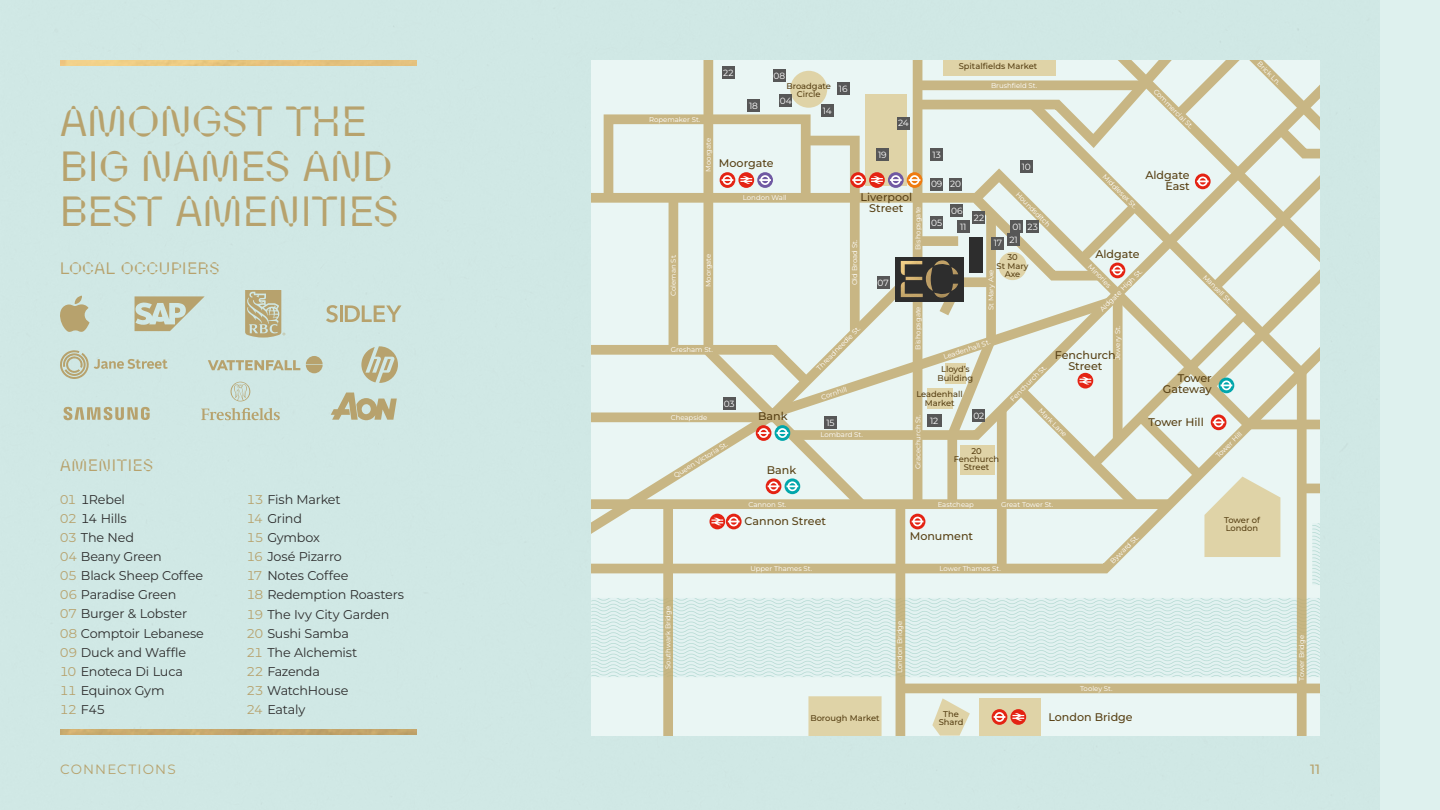
<style>
.page{position:relative;width:1440px;height:810px;background:#d5edea}
.page>*{position:absolute;margin:0;border:0;box-sizing:border-box;transform-origin:0 0}
.t1{font:42px/45px "Parabole";letter-spacing:.005em;color:#b7a26d}
.t2{font:16.5px "Parabole";letter-spacing:.045em;color:#b7a26d}
.t3{font:13.5px "Montserrat";letter-spacing:.09em;color:#b7a26d}
.t4{font:500 13.5px "Montserrat";color:#b7a26d}
.t5{font:12.75px/19.1px "Montserrat";letter-spacing:-.015em;color:#2d2d2d}
.t6{font:100 11.1px/11.1px "Montserrat";color:#584115;text-align:center}
.t7{font:9px "Montserrat";color:#fff}
.t8{font:100 8.32px/8.3px "Montserrat";color:#584115;text-align:center}
.t9{font:100 6.98px "Montserrat";color:#fff}
.s1{color:#b7a26d}
</style>
<div class="page">
<div style="left:1380px;top:0;width:60px;height:810px;background:#def1ee"></div>
<div style="left:591px;top:60px;width:729px;height:675px;background:#eaf6f4"></div>
<svg style="left:932px;top:698px;width:38px;height:37px"></svg>
<div style="left:979px;top:698px;width:61px;height:37px;background:#dfd3a7"></div>
<div style="left:808px;top:696px;width:74px;height:39px;background:#dfd3a7"></div>
<div style="left:896px;top:504px;width:9px;height:231px;background:#c8b684"></div>
<div style="left:663px;top:504px;width:10px;height:231px;background:#c8b684"></div>
<div style="left:900px;top:684px;width:420px;height:9px;background:#c8b684"></div>
<div style="left:1297px;top:373px;width:10px;height:362px;background:#c8b684"></div>
<svg style="left:992px;top:709px;width:15px;height:16px"></svg>
<svg style="left:994px;top:712px;width:11px;height:10px"></svg>
<svg style="left:1010px;top:709px;width:16px;height:16px"></svg>
<svg style="left:1012px;top:713px;width:12px;height:8px"></svg>
<svg style="left:60px;top:296px;width:30px;height:36px"></svg>
<svg style="left:361px;top:346px;width:37px;height:37px"></svg>
<svg style="left:201px;top:408px;width:79px;height:12px"></svg>
<svg style="left:230px;top:382px;width:20px;height:20px"></svg>
<svg style="left:306px;top:356px;width:17px;height:17px"></svg>
<svg style="left:208px;top:360px;width:92px;height:10px"></svg>
<svg style="left:64px;top:407px;width:86px;height:13px"></svg>
<svg style="left:135px;top:296px;width:70px;height:35px"></svg>
<svg style="left:60px;top:350px;width:108px;height:29px"></svg>
<svg style="left:326px;top:305px;width:12px;height:17px"></svg>
<hr style="left:340px;top:305px;width:3px;height:17px;background:#b7a26d">
<svg style="left:345px;top:305px;width:57px;height:17px"></svg>
<svg style="left:245px;top:290px;width:40px;height:48px"></svg>
<svg style="left:331px;top:393px;width:66px;height:27px"></svg>
<img style="left:60px;top:60px;width:357px;height:6px">
<img style="left:60px;top:729px;width:357px;height:6px">
<svg style="left:591px;top:60px;width:729px;height:617px"></svg>
<img style="left:901px;top:260px;width:57px;height:38px">
<div style="left:970px;top:238px;width:13px;height:35px;background:#2d2d2d"></div>
<h1 class="t1" style="left:60px;top:98px;width:340px">AMONGST THE<br>BIG NAMES AND<br>BEST AMENITIES</h1>
<h2 class="t2" style="left:60px;top:259px;width:161px">LOCAL OCCUPIERS</h2>
<h2 class="t2" style="left:60px;top:456px;width:95px">AMENITIES</h2>
<h3 class="t5" style="left:60px;top:489px;width:146px"><span class="s1">01</span> 1Rebel<br><span class="s1">02</span> 14 Hills<br><span class="s1">03</span> The Ned<br><span class="s1">04</span> Beany Green<br><span class="s1">05</span> Black Sheep Coffee<br><span class="s1">06</span> Paradise Green<br><span class="s1">07</span> Burger &amp; Lobster<br><span class="s1">08</span> Comptoir Lebanese<br><span class="s1">09</span> Duck and Waffle<br><span class="s1">10</span> Enoteca Di Luca<br><span class="s1">11</span> Equinox Gym<br><span class="s1">12</span> F45</h3>
<h3 class="t5" style="left:246px;top:489px;width:159px"><span class="s1">13</span> Fish Market<br><span class="s1">14</span> Grind<br><span class="s1">15</span> Gymbox<br><span class="s1">16</span> José Pizarro<br><span class="s1">17</span> Notes Coffee<br><span class="s1">18</span> Redemption Roasters<br><span class="s1">19</span> The Ivy City Garden<br><span class="s1">20</span> Sushi Samba<br><span class="s1">21</span> The Alchemist<br><span class="s1">22</span> Fazenda<br><span class="s1">23</span> WatchHouse<br><span class="s1">24</span> Eataly</h3>
<p class="t9" style="left:649px;top:115px;width:53px">Ropemaker St.</p>
<p class="t7" style="left:723px;top:67px;width:12px">22</p>
<p class="t7" style="left:749px;top:100px;width:10px">18</p>
<p class="t7" style="left:774px;top:69px;width:13px">08</p>
<p class="t8" style="left:786px;top:82px;width:46px">Broadgate<br>Circle</p>
<p class="t7" style="left:780px;top:95px;width:13px">04</p>
<p class="t7" style="left:839px;top:82px;width:10px">16</p>
<p class="t7" style="left:823px;top:104px;width:10px">14</p>
<p class="t7" style="left:898px;top:117px;width:12px">24</p>
<p class="t8" style="left:959px;top:62px;width:80px">Spitalfields Market</p>
<p class="t9" style="left:991px;top:81px;width:48px">Brushfield St.</p>
<p class="t9" style="left:1158px;top:87px;width:54px;rotate:45deg">Commercial St.</p>
<p class="t9" style="left:704px;top:172px;width:35px;rotate:-90deg">Moorgate</p>
<p class="t7" style="left:878px;top:148px;width:10px">19</p>
<p class="t7" style="left:933px;top:148px;width:10px">13</p>
<h3 class="t6" style="left:719px;top:157px;width:56px">Moorgate</h3>
<p class="t7" style="left:1022px;top:160px;width:11px">10</p>
<h3 class="t6" style="left:1145px;top:169px;width:46px;text-align:right">Aldgate<br>East</h3>
<p class="t9" style="left:1107px;top:172px;width:47px;rotate:45deg">Middlesex St.</p>
<p class="t7" style="left:931px;top:178px;width:13px">09</p>
<p class="t7" style="left:950px;top:178px;width:12px">20</p>
<p class="t9" style="left:743px;top:193px;width:45px">London Wall</p>
<p class="t9" style="left:1020px;top:190px;width:47px;rotate:45deg">Houndsditch</p>
<h3 class="t6" style="left:860px;top:191px;width:53px">Liverpool<br>Street</h3>
<p class="t9" style="left:913px;top:250px;width:45px;rotate:-90deg">Bishopsgate</p>
<p class="t7" style="left:951px;top:204px;width:13px">06</p>
<p class="t7" style="left:974px;top:212px;width:12px">22</p>
<p class="t7" style="left:931px;top:217px;width:13px">05</p>
<p class="t7" style="left:1028px;top:220px;width:12px">23</p>
<p class="t7" style="left:1012px;top:221px;width:10px">01</p>
<p class="t7" style="left:960px;top:221px;width:8px">11</p>
<p class="t7" style="left:1010px;top:234px;width:10px">21</p>
<p class="t9" style="left:850px;top:285px;width:47px;rotate:-90deg">Old Broad St.</p>
<p class="t7" style="left:994px;top:237px;width:10px">17</p>
<h3 class="t6" style="left:1095px;top:248px;width:46px">Aldgate</h3>
<p class="t9" style="left:704px;top:287px;width:35px;rotate:-90deg">Moorgate</p>
<p class="t8" style="left:997px;top:253px;width:34px">30<br>St Mary<br>Axe</p>
<p class="t9" style="left:669px;top:296px;width:43px;rotate:-90deg">Coleman St.</p>
<p class="t9" style="left:1092px;top:262px;width:31px;rotate:45deg">Minories</p>
<p class="t9" style="left:986px;top:310px;width:42px;rotate:-90deg">St Mary Axe</p>
<p class="t9" style="left:1098px;top:307px;width:58px;rotate:-45deg">Aldgate High St.</p>
<p class="t9" style="left:1208px;top:273px;width:39px;rotate:45deg">Mansell St.</p>
<p class="t7" style="left:878px;top:277px;width:13px">07</p>
<p class="t9" style="left:913px;top:350px;width:45px;rotate:-90deg">Bishopsgate</p>
<p class="t9" style="left:1113px;top:360px;width:36px;rotate:-90deg">Jewery St.</p>
<p class="t9" style="left:815px;top:366px;width:60px;rotate:-45deg">Threadneedle St.</p>
<p class="t9" style="left:942px;top:352px;width:50px;rotate:-18deg">Leadenhall St.</p>
<p class="t9" style="left:671px;top:345px;width:44px">Gresham St.</p>
<h3 class="t6" style="left:1055px;top:349px;width:62px">Fenchurch<br>Street</h3>
<p class="t9" style="left:1008px;top:397px;width:50px;rotate:-45deg">Fenchurch St.</p>
<p class="t8" style="left:937px;top:365px;width:38px">Lloyd’s<br>Building</p>
<h3 class="t6" style="left:1163px;top:373px;width:50px;text-align:right">Tower<br>Gateway</h3>
<p class="t9" style="left:820px;top:393px;width:28px;rotate:-18deg">Cornhill</p>
<p class="t8" style="left:916px;top:390px;width:48px">Leadenhall<br>Market</p>
<p class="t7" style="left:724px;top:397px;width:12px">03</p>
<p class="t9" style="left:1043px;top:406px;width:38px;rotate:45deg">Mark Lane</p>
<h3 class="t6" style="left:758px;top:410px;width:31px">Bank</h3>
<p class="t7" style="left:974px;top:410px;width:12px">02</p>
<p class="t9" style="left:671px;top:413px;width:38px">Cheapside</p>
<p class="t9" style="left:913px;top:469px;width:56px;rotate:-90deg">Gracechurch St.</p>
<p class="t7" style="left:930px;top:415px;width:10px">12</p>
<h3 class="t6" style="left:1149px;top:417px;width:57px">Tower Hill</h3>
<p class="t7" style="left:826px;top:416px;width:10px">15</p>
<p class="t9" style="left:1214px;top:453px;width:35px;rotate:-45deg">Tower Hill</p>
<p class="t9" style="left:821px;top:430px;width:44px">Lombard St.</p>
<p class="t9" style="left:672px;top:472px;width:64px;rotate:-32deg">Queen Victoria St.</p>
<p class="t8" style="left:954px;top:446px;width:47px">20<br>Fenchurch<br>Street</p>
<h3 class="t6" style="left:767px;top:464px;width:31px">Bank</h3>
<p class="t9" style="left:749px;top:499px;width:39px">Cannon St.</p>
<p class="t9" style="left:938px;top:499px;width:38px">Eastcheap</p>
<p class="t9" style="left:1001px;top:499px;width:54px">Great Tower St.</p>
<p class="t9" style="left:1262px;top:59px;width:31px;rotate:45deg">Brick Ln.</p>
<p class="t9" style="left:663px;top:669px;width:65px;rotate:-90deg">Southwark Bridge</p>
<h3 class="t6" style="left:745px;top:515px;width:83px">Cannon Street</h3>
<h3 class="t6" style="left:910px;top:531px;width:65px">Monument</h3>
<p class="t9" style="left:750px;top:564px;width:63px">Upper Thames St.</p>
<p class="t9" style="left:940px;top:564px;width:63px">Lower Thames St.</p>
<p class="t8" style="left:810px;top:714px;width:71px">Borough Market</p>
<p class="t9" style="left:895px;top:673px;width:54px;rotate:-90deg">London Bridge</p>
<p class="t8" style="left:939px;top:709px;width:26px">The<br>Shard</p>
<p class="t9" style="left:1108px;top:559px;width:38px;rotate:-45deg">Byward St.</p>
<p class="t9" style="left:1080px;top:684px;width:34px">Tooley St.</p>
<h3 class="t6" style="left:1048px;top:711px;width:86px">London Bridge</h3>
<p class="t8" style="left:1224px;top:516px;width:37px;text-align:left">Tower of<br>London</p>
<p class="t9" style="left:1297px;top:681px;width:48px;rotate:-90deg">Tower Bridge</p>
<h3 class="t3" style="left:60px;top:760px;width:117px">CONNECTIONS</h3>
<h3 class="t4" style="left:1310px;top:759px;width:11px">11</h3>
</div>
